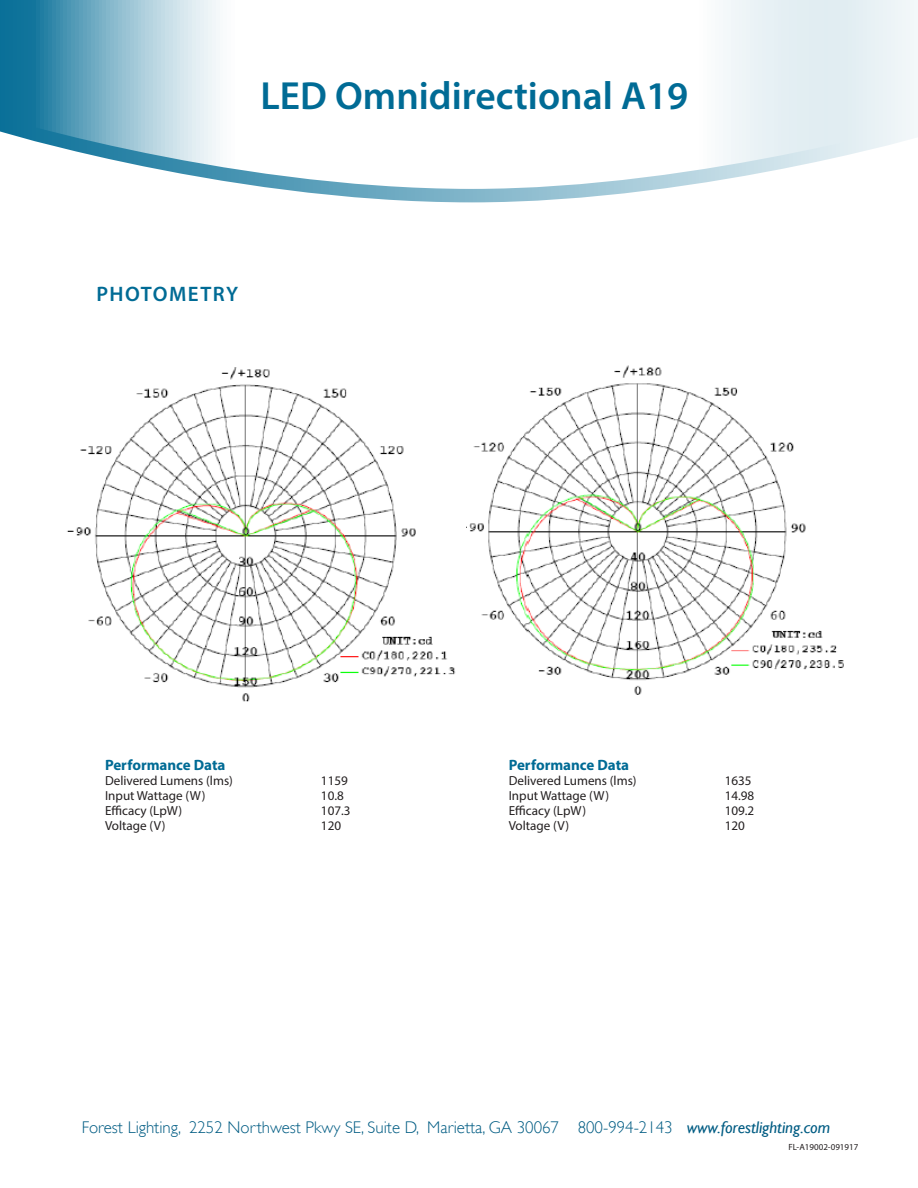
<style>
.page{position:relative;width:918px;height:1188px;background:#fff}
.page>*{position:absolute;margin:0;border:0;box-sizing:border-box;transform-origin:0 0}
.product_name{font:600 39.3px "Myriad Pro";color:#006b95}
.subhead{font:600 21px "Myriad Pro";letter-spacing:.07em;color:#006b95}
.t1{font:300 16.95px "Gill Sans";color:#005c83}
.product_number_table{font:700 15px "Myriad Pro";color:#006b95}
.product_number_table-2{font:13.2px "Myriad Pro";color:#231f20}
.contact_copy{font:9px "Myriad Pro";color:#231f20}
.s1{font-weight:400;font-style:italic}
</style>
<div class="page">
<svg style="left:0;top:0;width:918px;height:203px"></svg>
<img style="left:67px;top:367px;width:389px;height:335px">
<img style="left:466px;top:365px;width:378px;height:330px">
<p class="product_name" style="left:260px;top:71px;width:429px">LED Omnidirectional A19</p>
<p class="subhead" style="left:96px;top:280px;width:143px">PHOTOMETRY</p>
<p class="product_number_table" style="left:105px;top:755px;width:122px">Performance Data</p>
<p class="product_number_table-2" style="left:105px;top:772px;width:129px">Delivered Lumens (lms)</p>
<p class="product_number_table-2" style="left:321px;top:772px;width:28px">1159</p>
<p class="product_number_table-2" style="left:105px;top:787px;width:102px">Input Wattage (W)</p>
<p class="product_number_table-2" style="left:321px;top:787px;width:24px">10.8</p>
<p class="product_number_table-2" style="left:105px;top:802px;width:79px">Efficacy (LpW)</p>
<p class="product_number_table-2" style="left:321px;top:802px;width:31px">107.3</p>
<p class="product_number_table-2" style="left:105px;top:817px;width:62px">Voltage (V)</p>
<p class="product_number_table-2" style="left:321px;top:817px;width:22px">120</p>
<p class="product_number_table" style="left:509px;top:755px;width:122px">Performance Data</p>
<p class="product_number_table-2" style="left:509px;top:772px;width:129px">Delivered Lumens (lms)</p>
<p class="product_number_table-2" style="left:725px;top:772px;width:28px">1635</p>
<p class="product_number_table-2" style="left:509px;top:787px;width:102px">Input Wattage (W)</p>
<p class="product_number_table-2" style="left:725px;top:787px;width:31px">14.98</p>
<p class="product_number_table-2" style="left:509px;top:802px;width:79px">Efficacy (LpW)</p>
<p class="product_number_table-2" style="left:725px;top:802px;width:31px">109.2</p>
<p class="product_number_table-2" style="left:509px;top:817px;width:62px">Voltage (V)</p>
<p class="product_number_table-2" style="left:725px;top:817px;width:22px">120</p>
<p class="t1" style="left:82px;top:1118px;width:750px">Forest Lighting, 2252 Northwest Pkwy SE, Suite D, Marietta, GA 30067 800-994-2143 <span class="s1">www.forestlighting.com</span></p>
<p class="contact_copy" style="left:788px;top:1141px;width:72px">FL-A19002-091917</p>
</div>
